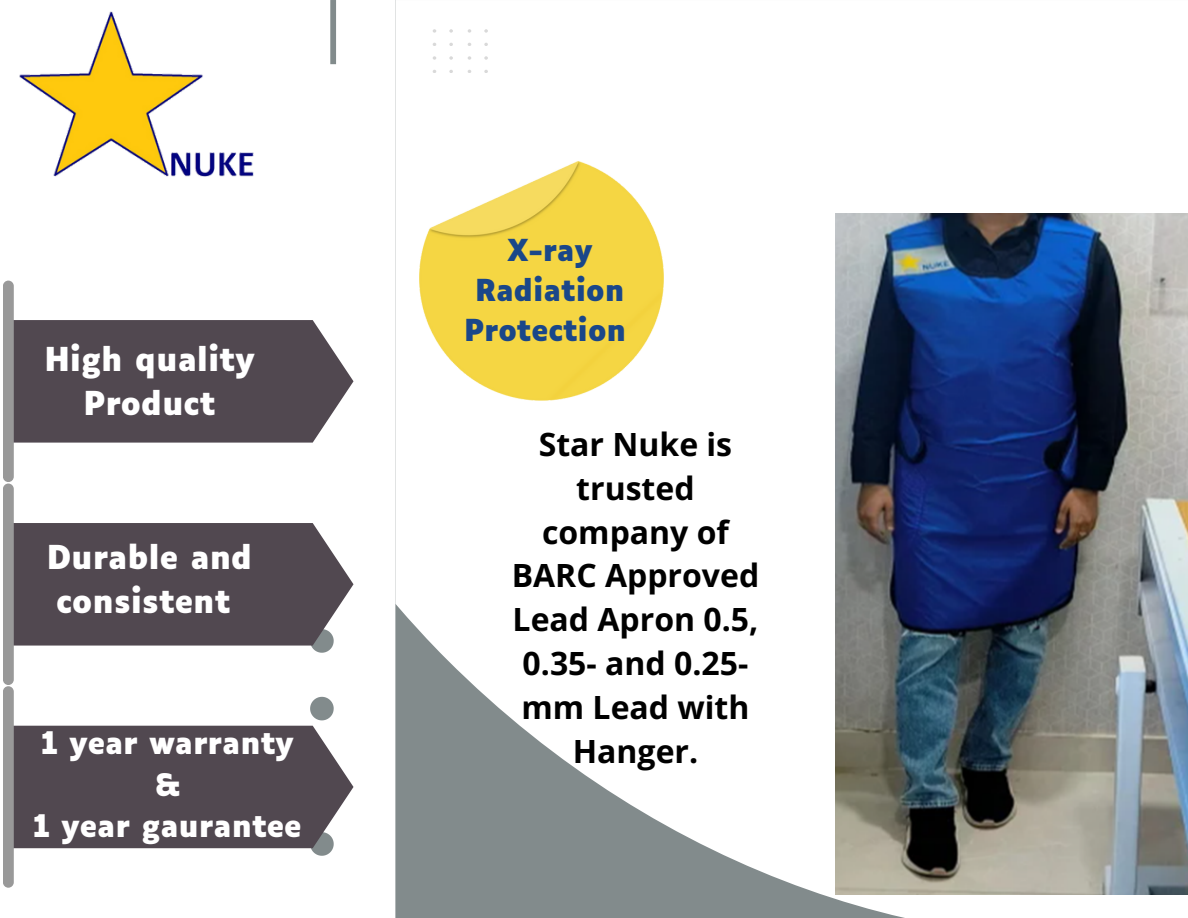
<style>
.page{position:relative;width:1188px;height:918px;background:#fff}
.page>*{position:absolute;margin:0;border:0;box-sizing:border-box;transform-origin:0 0}
.t1{font:700 31.95px/43.8px "Open Sans";color:#000;text-align:center}
.t2{font:700 31.5px/43.8px "Luciole";color:#fff;text-align:center}
.t3{font:700 29.7px/41.4px "Luciole";color:#fff;text-align:center}
.t4{font:700 28.95px/39.6px "Luciole";color:#1a4789;text-align:center}
</style>
<div class="page">
<svg style="left:395px;top:0;width:510px;height:918px"></svg>
<svg style="left:433px;top:29px;width:3px;height:4px"></svg>
<svg style="left:449px;top:43px;width:4px;height:3px"></svg>
<svg style="left:449px;top:29px;width:4px;height:4px"></svg>
<svg style="left:433px;top:56px;width:3px;height:4px"></svg>
<svg style="left:449px;top:70px;width:4px;height:3px"></svg>
<svg style="left:449px;top:56px;width:4px;height:4px"></svg>
<svg style="left:468px;top:56px;width:3px;height:4px"></svg>
<svg style="left:484px;top:70px;width:4px;height:3px"></svg>
<svg style="left:484px;top:56px;width:4px;height:4px"></svg>
<svg style="left:468px;top:29px;width:3px;height:4px"></svg>
<svg style="left:484px;top:43px;width:4px;height:3px"></svg>
<svg style="left:484px;top:29px;width:4px;height:4px"></svg>
<img style="left:19px;top:11px;width:235px;height:166px">
<div style="left:14px;top:320px;width:340px;height:123px;background:#514850"></div>
<div style="left:3px;top:281px;width:11px;height:201px;background:#999;border-radius:5px"></div>
<div style="left:14px;top:523px;width:340px;height:123px;background:#514850"></div>
<div style="left:3px;top:484px;width:11px;height:201px;background:#999;border-radius:5px"></div>
<div style="left:14px;top:726px;width:340px;height:122px;background:#514850"></div>
<div style="left:3px;top:686px;width:11px;height:202px;background:#999;border-radius:5px"></div>
<img style="left:419px;top:161px;width:244px;height:240px">
<img style="left:836px;top:213px;width:352px;height:682px">
<p class="t2" style="left:44px;top:340px;width:212px">High quality<br>Product</p>
<p class="t2" style="left:47px;top:539px;width:207px">Durable and consistent</p>
<p class="t3" style="left:33px;top:725px;width:270px">1 year warranty &amp;<br>1 year gaurantee</p>
<p class="t4" style="left:464px;top:233px;width:164px">X-ray<br>Radiation<br>Protection</p>
<p class="t1" style="left:512px;top:422px;width:249px">Star Nuke is trusted company of<br>BARC Approved<br>Lead Apron 0.5,<br>0.35- and 0.25- mm Lead with<br>Hanger.</p>
</div>
